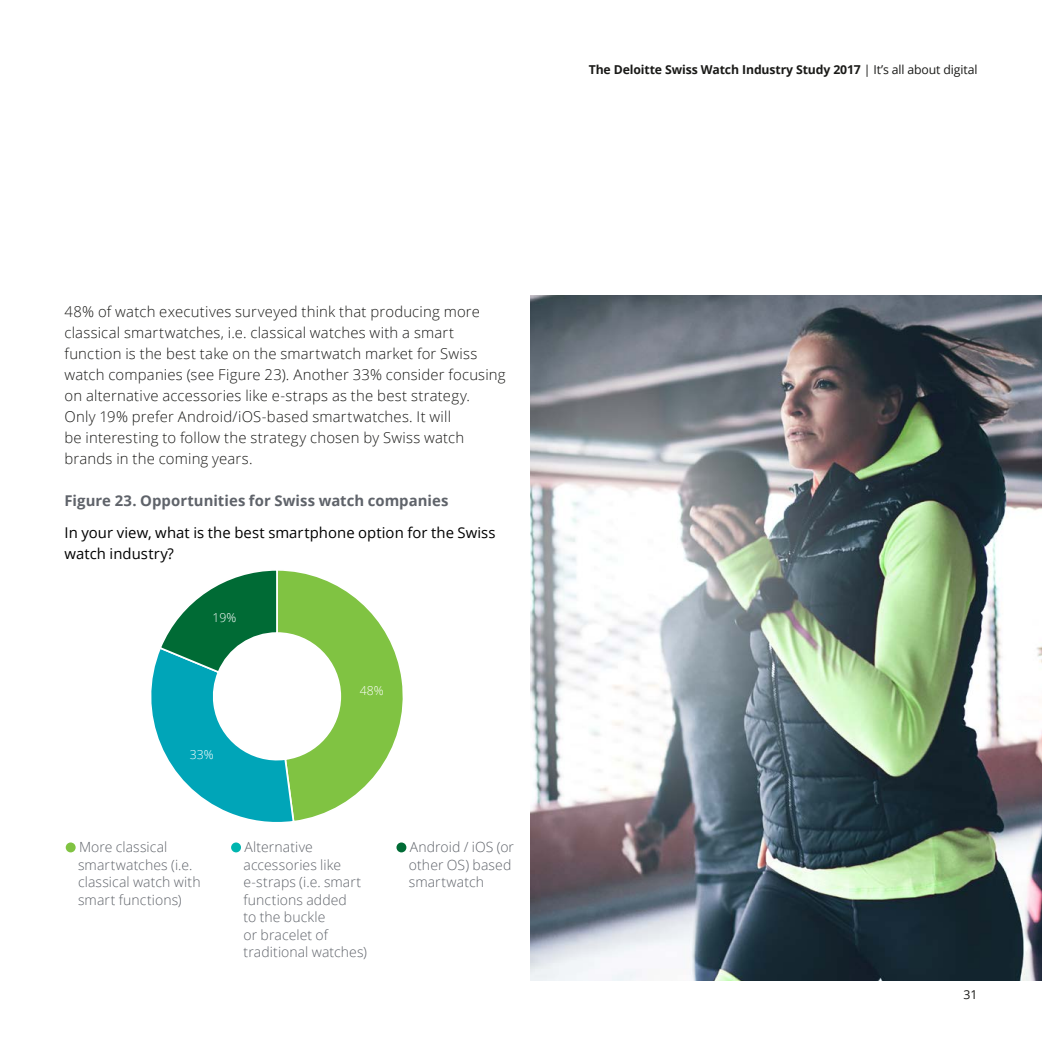
<style>
.page{position:relative;width:1042px;height:1042px;background:#fff}
.page>*{position:absolute;margin:0;border:0;box-sizing:border-box;transform-origin:0 0}
.t1{font:300 14.88px/21px "Open Sans";letter-spacing:.015em;color:#1a1a18}
.t2{font:14.88px/21px "Open Sans";letter-spacing:.005em;color:#000}
.t3{font:700 14.88px "Open Sans";color:#5f636a}
.t4{font:300 14px/17.5px "Open Sans";letter-spacing:.005em;color:#5f636a}
.t5{font:700 12.25px "Open Sans";letter-spacing:-.01em;color:#1a1a18}
.t6{font:300 12.25px "Open Sans";color:#fff}
.t7{font:12.25px "Open Sans";color:#1a1a18}
.s1{font-weight:400}
</style>
<div class="page">
<div style="left:66px;top:842px;width:10px;height:10px;background:#80c342;border-radius:50%"></div>
<div style="left:231px;top:842px;width:10px;height:10px;background:#00b5af;border-radius:50%"></div>
<div style="left:396px;top:842px;width:10px;height:10px;background:#006b35;border-radius:50%"></div>
<svg style="left:151px;top:570px;width:252px;height:252px"></svg>
<img style="left:531px;top:295px;width:511px;height:686px">
<p class="t5" style="left:589px;top:61px;width:390px">The Deloitte Swiss Watch Industry Study 2017 <span class="s1">| It’s all about digital</span></p>
<p class="t1" style="left:64px;top:300px;width:442px">48% of watch executives surveyed think that producing more classical smartwatches, i.e. classical watches with a smart function is the best take on the smartwatch market for Swiss watch companies (see Figure 23). Another 33% consider focusing on alternative accessories like e-straps as the best strategy.<br>Only 19% prefer Android/iOS-based smartwatches. It will<br>be interesting to follow the strategy chosen by Swiss watch brands in the coming years.</p>
<p class="t3" style="left:64px;top:490px;width:385px">Figure 23. Opportunities for Swiss watch companies</p>
<p class="t2" style="left:64px;top:522px;width:433px">In your view, what is the best smartphone option for the Swiss watch industry?</p>
<p class="t6" style="left:212px;top:609px;width:25px">19%</p>
<p class="t6" style="left:190px;top:746px;width:25px">33%</p>
<p class="t6" style="left:360px;top:682px;width:25px">48%</p>
<p class="t4" style="left:78px;top:838px;width:124px">More classical smartwatches (i.e. classical watch with smart functions)</p>
<p class="t4" style="left:243px;top:838px;width:125px">Alternative accessories like e-straps (i.e. smart functions added<br>to the buckle<br>or bracelet of traditional watches)</p>
<p class="t4" style="left:409px;top:838px;width:107px">Android / iOS (or other OS) based smartwatch</p>
<p class="t7" style="left:963px;top:985px;width:15px">31</p>
</div>
